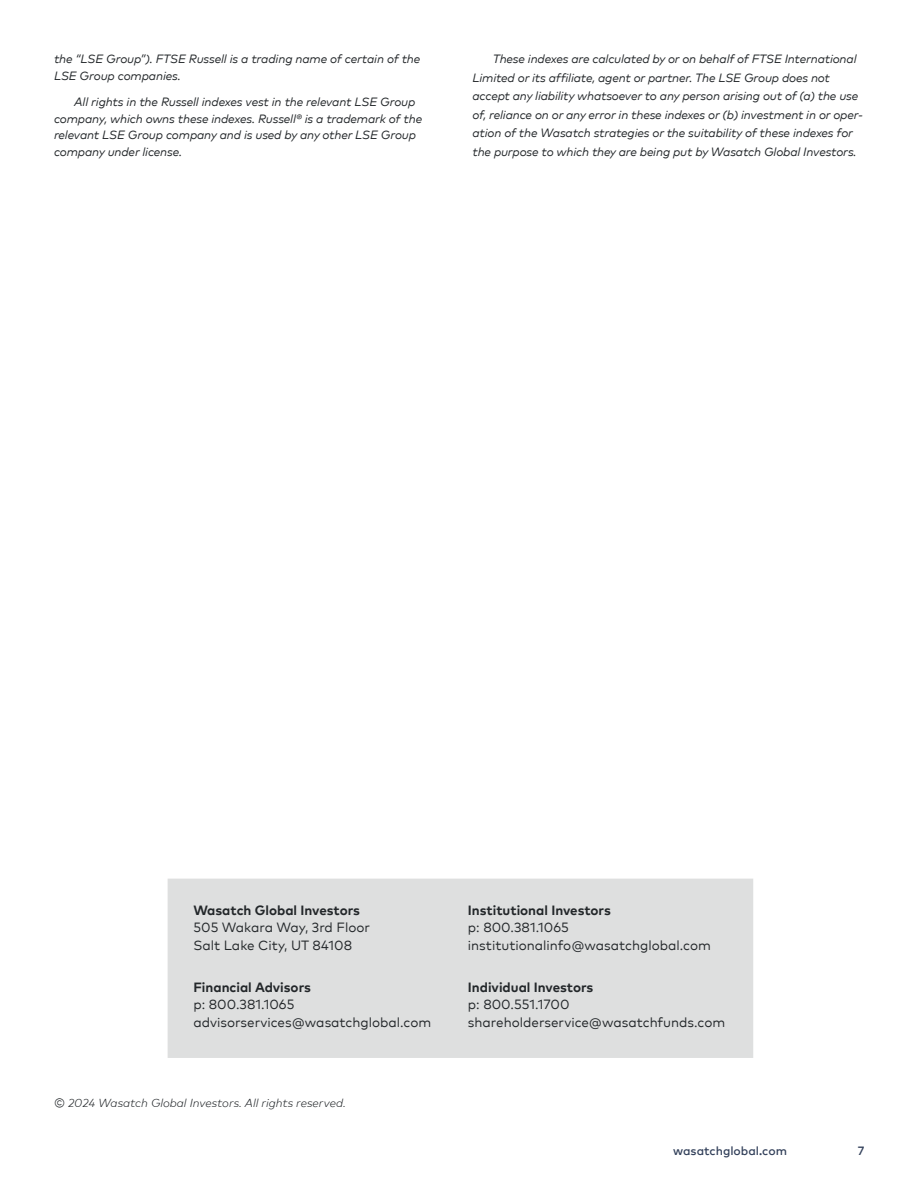
<style>
.page{position:relative;width:918px;height:1188px;background:#fff}
.page>*{position:absolute;margin:0;border:0;box-sizing:border-box;transform-origin:0 0}
.t1{font:13.35px/17.2px "Mark Pro";color:#23272a}
.t2{font:700 13.35px "Mark Pro";color:#23272a}
.t3{font:italic 12px/18.5px "Mark Pro";letter-spacing:-.01em;color:#23272a}
.t4{font:500 12px "Mark Pro";color:#33415b}
.t5{font:italic 300 11.7px "Mark Pro";color:#23272a}
.s1{font-style:normal}
</style>
<div class="page">
<div style="left:168px;top:879px;width:585px;height:179px;background:#dedfdf"></div>
<p class="t3" style="left:54px;top:50px;width:368px;line-height:16.6px">the “LSE Group”). FTSE Russell is a trading name of certain of the<br>LSE Group companies.</p>
<p class="t3" style="left:54px;top:92px;width:370px;line-height:16.6px;text-indent:20px">All rights in the Russell indexes vest in the relevant LSE Group company, which owns these indexes. Russell® is a trademark of the relevant LSE Group company and is used by any other LSE Group company under license.</p>
<p class="t3" style="left:473px;top:49px;width:392px;text-indent:20px">These indexes are calculated by or on behalf of FTSE International Limited or its affiliate, agent or partner. The LSE Group does not accept any liability whatsoever to any person arising out of (a) the use of, reliance on or any error in these indexes or (b) investment in or oper&shy;ation of the Wasatch strategies or the suitability of these indexes for the purpose to which they are being put by Wasatch Global Investors.</p>
<p class="t2" style="left:193px;top:900px;width:168px">Wasatch Global Investors</p>
<p class="t1" style="left:193px;top:918px;width:178px">505 Wakara Way, 3rd Floor<br>Salt Lake City, UT 84108</p>
<p class="t2" style="left:193px;top:977px;width:119px">Financial Advisors</p>
<p class="t1" style="left:193px;top:995px;width:239px">p: 800.381.1065 advisorservices@wasatchglobal.com</p>
<p class="t5" style="left:54px;top:1094px;width:293px"><span class="s1">©</span> 2024 Wasatch Global Investors. All rights reserved.</p>
<p class="t2" style="left:468px;top:900px;width:144px">Institutional Investors</p>
<p class="t1" style="left:468px;top:918px;width:245px">p: 800.381.1065 institutionalinfo@wasatchglobal.com</p>
<p class="t2" style="left:468px;top:977px;width:127px">Individual Investors</p>
<p class="t1" style="left:468px;top:995px;width:259px">p: 800.551.1700 shareholderservice@wasatchfunds.com</p>
<p class="t4" style="left:673px;top:1142px;width:115px">wasatchglobal.com</p>
<p class="t4" style="left:858px;top:1142px;width:8px">7</p>
</div>
